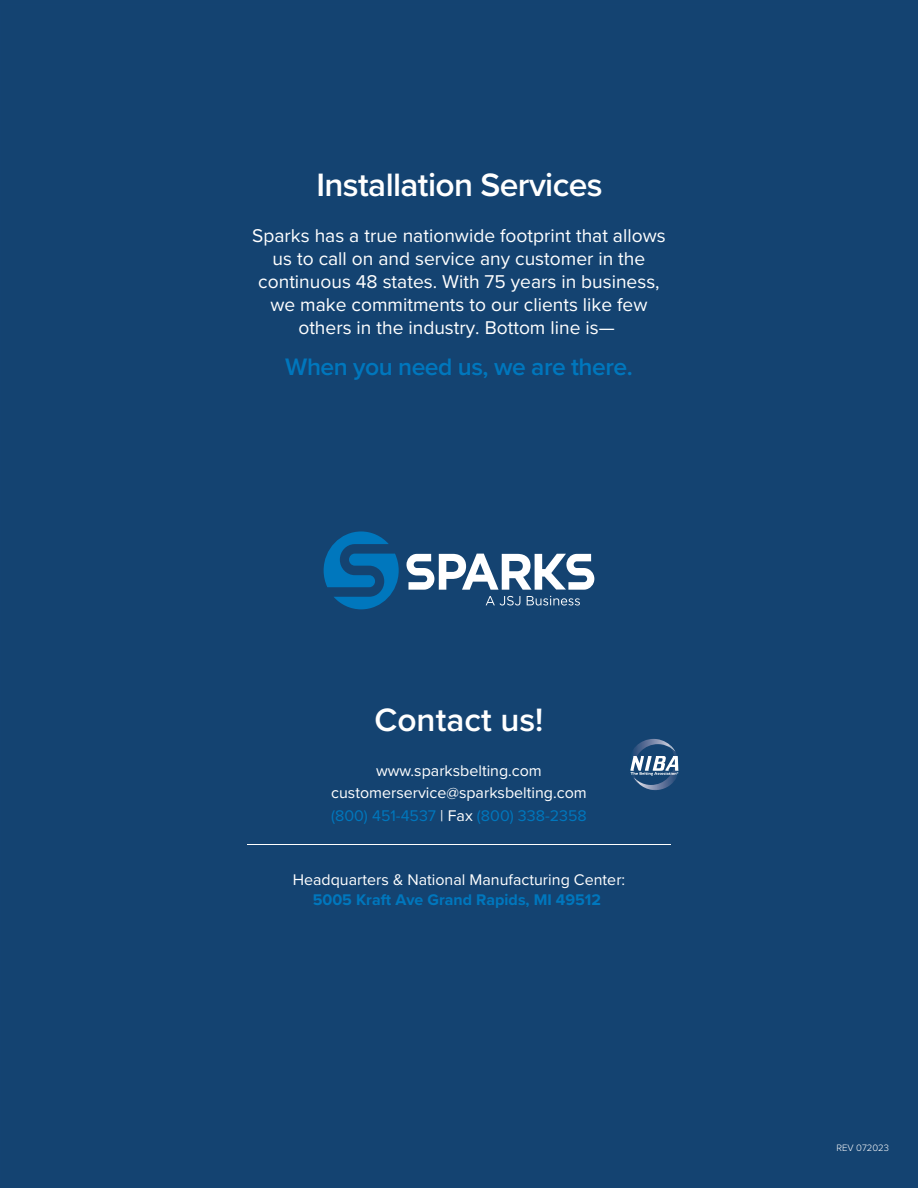
<style>
.page{position:relative;width:918px;height:1188px;background:#fff}
.page>*{position:absolute;margin:0;border:0;box-sizing:border-box;transform-origin:0 0}
.t1{font:600 33.6px "Proxima Nova";letter-spacing:-.02em;color:#fff}
.t2{font:600 33.6px "Proxima Nova";color:#fff}
.t3{font:600 24.75px "Proxima Nova";letter-spacing:-.02em;color:#0077bd}
.t4{font:19.2px/23.1px "Proxima Nova";color:#fff;text-align:center}
.t5{font:16.05px/22.5px "Proxima Nova";color:#fff;text-align:center}
.t6{font:700 16.05px "Proxima Nova";color:#0077bd}
.t7{font:300 9.6px "Proxima Nova";color:#fff}
.s1{color:#0077bd}
</style>
<div class="page">
<div style="left:0;top:4px;width:918px;height:1180px;background:#144371"></div>
<hr style="left:247px;top:844px;width:424px;height:1px;background:#fff">
<svg style="left:628px;top:744px;width:52px;height:46px;background:#4c6e92"></svg>
<svg style="left:324px;top:531px;width:75px;height:78px;background:#095e99"></svg>
<svg style="left:406px;top:554px;width:188px;height:36px"></svg>
<svg style="left:486px;top:596px;width:34px;height:10px"></svg>
<svg style="left:527px;top:596px;width:53px;height:10px"></svg>
<h1 class="t1" style="left:316px;top:159px;width:288px">Installation Services</h1>
<p class="t4" style="left:252px;top:223px;width:415px">Sparks has a true nationwide footprint that allows us to call on and service any customer in the continuous 48 states. With 75 years in business, we make commitments to our clients like few others in the industry. Bottom line is—</p>
<p class="t3" style="left:285px;top:349px;width:349px">When you need us, we are there.</p>
<h1 class="t2" style="left:375px;top:695px;width:170px">Contact us!</h1>
<p class="t5" style="left:331px;top:758px;width:257px">www.sparksbelting.com customerservice@sparksbelting.com <span class="s1">(800) 451-4537</span> | Fax <span class="s1">(800) 338-2358</span></p>
<p class="t5" style="left:293px;top:868px;width:334px">Headquarters &amp; National Manufacturing Center:</p>
<p class="t6" style="left:313px;top:887px;width:290px">5005 Kraft Ave Grand Rapids, MI 49512</p>
<p class="t7" style="left:836px;top:1141px;width:54px">REV 072023</p>
</div>
